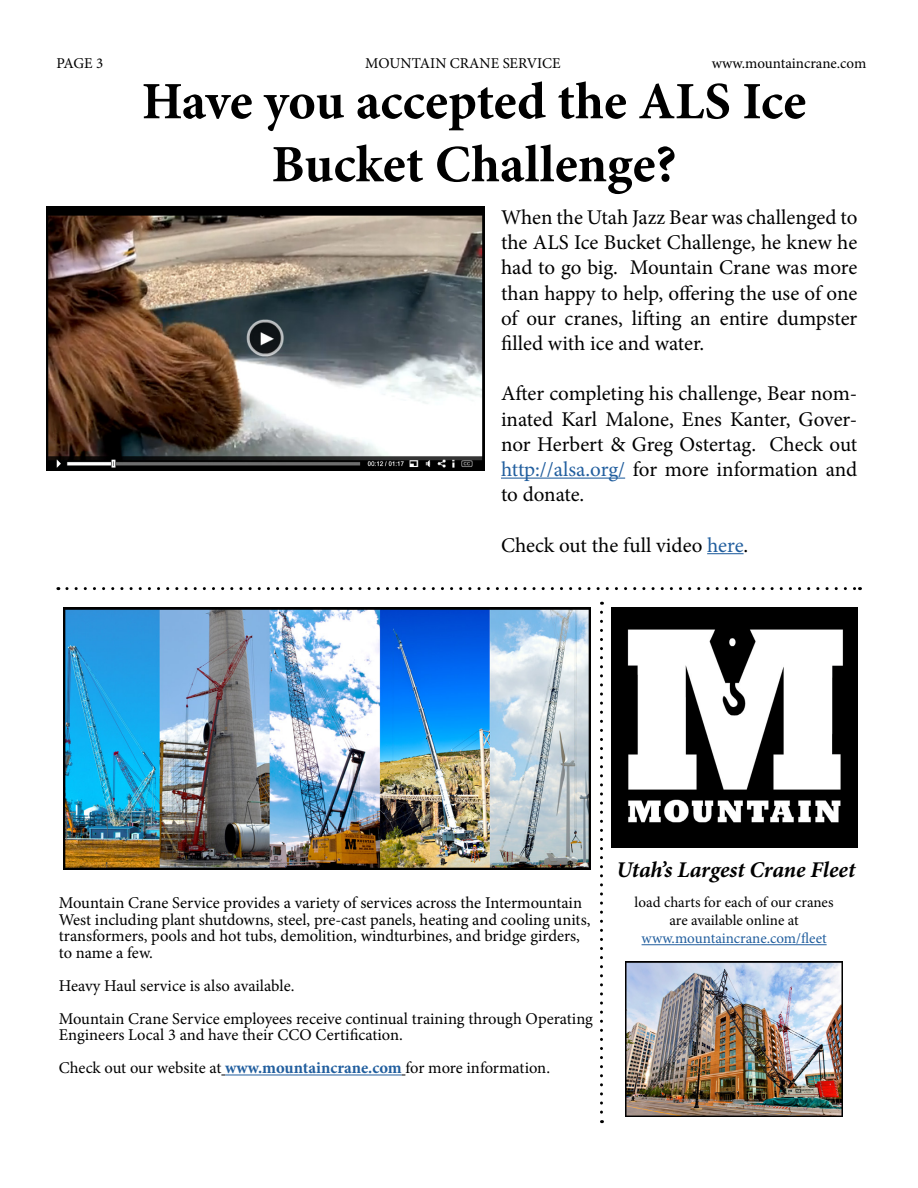
<style>
.page{position:relative;width:918px;height:1188px;background:#fff}
.page>*{position:absolute;margin:0;border:0;box-sizing:border-box;transform-origin:0 0}
.t1{font:700 52.5px/63px "Minion Pro";color:#000;text-align:center}
.t2{font:italic 700 22.5px "Minion Pro";letter-spacing:-.005em;color:#000}
.t3{font:21px/25.2px "Minion Pro";letter-spacing:-.005em;color:#000;text-align:justify}
.t4{font:16.5px/16.5px "Minion Pro";color:#000}
.t5{font:15px/18px "Minion Pro";color:#000;text-align:center}
.t6{font:15px "Minion Pro";color:#215e9e}
.s1{color:#215e9e}
.s2{font-weight:700;color:#215e9e}
</style>
<div class="page">
<svg style="left:67px;top:587px;width:794px;height:3px"></svg>
<hr style="left:225px;top:1075px;width:177px;height:1px;background:#215e9e">
<svg style="left:600px;top:612px;width:3px;height:511px"></svg>
<hr style="left:642px;top:944px;width:185px;height:1px;background:#215e9e">
<img style="left:625px;top:961px;width:218px;height:156px">
<img style="left:63px;top:607px;width:527px;height:262px">
<hr style="left:501px;top:478px;width:124px;height:1px;background:#215e9e">
<hr style="left:707px;top:553px;width:37px;height:1px;background:#215e9e">
<img style="left:611px;top:608px;width:247px;height:239px">
<img style="left:47px;top:207px;width:437px;height:263px">
<p class="t5" style="left:56px;top:54px;width:48px">PAGE 3</p>
<p class="t5" style="left:365px;top:54px;width:197px">MOUNTAIN CRANE SERVICE</p>
<p class="t5" style="left:712px;top:54px;width:156px">www.mountaincrane.com</p>
<h1 class="t1" style="left:142px;top:69px;width:666px">Have you accepted the ALS Ice<br>Bucket Challenge?</h1>
<p class="t3" style="left:501px;top:205px;width:358px">When the Utah Jazz Bear was challenged to the ALS Ice Bucket Challenge, he knew he had to go big. Mountain Crane was more than happy to help, offering the use of one of our cranes, lifting an entire dumpster filled with ice and water.</p>
<p class="t3" style="left:501px;top:381px;width:358px">After completing his challenge, Bear nom&shy;inated Karl Malone, Enes Kanter, Gover&shy;nor Herbert &amp; Greg Ostertag. Check out <span class="s1">http://alsa.org/</span> for more information and to donate.</p>
<p class="t3" style="left:501px;top:532px;width:249px">Check out the full video <span class="s1">here</span>.</p>
<p class="t4" style="left:59px;top:895px;width:533px">Mountain Crane Service provides a variety of services across the Intermountain West including plant shutdowns, steel, pre-cast panels, heating and cooling units, transformers, pools and hot tubs, demolition, windturbines, and bridge girders, to name a few.</p>
<p class="t4" style="left:59px;top:969px;width:536px;line-height:33px">Heavy Haul service is also available.<br>Mountain Crane Service employees receive continual training through Operating</p>
<p class="t4" style="left:59px;top:1019px;width:493px;line-height:33px">Engineers Local 3 and have their CCO Certification.<br>Check out our website at <span class="s2">www.mountaincrane.com</span> for more information.</p>
<h2 class="t2" style="left:617px;top:854px;width:240px">Utah’s Largest Crane Fleet</h2>
<p class="t5" style="left:635px;top:894px;width:200px">load charts for each of our cranes are available online at</p>
<p class="t6" style="left:642px;top:928px;width:187px">www.mountaincrane.com/fleet</p>
</div>
